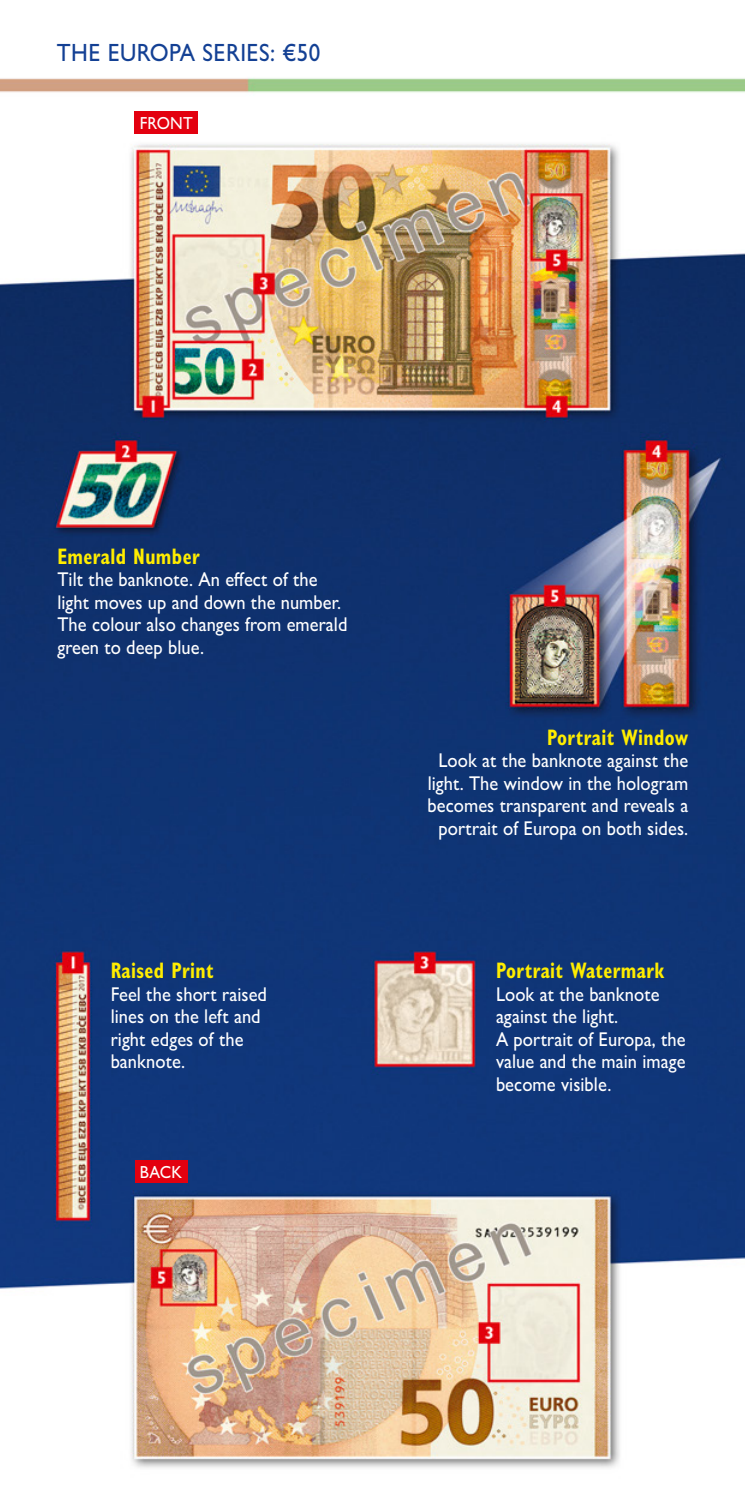
<style>
.page{position:relative;width:745px;height:1489px;background:#fff}
.page>*{position:absolute;margin:0;border:0;box-sizing:border-box;transform-origin:0 0}
.t1{font:500 25px "Gill Sans MT Pro";letter-spacing:.02em;color:#134094;scale:.92 1}
.t2{font:700 condensed 22.5px "Gill Sans MT Pro";letter-spacing:.02em;color:#ffed00;scale:.85 1}
.t3{font:500 20px/22.5px "Gill Sans MT Pro";letter-spacing:.005em;color:#fff;scale:.92 1}
.t4{font:500 17.5px "Gill Sans MT Pro";letter-spacing:.02em;color:#fff;scale:.92 1}
</style>
<div class="page">
<img style="left:0;top:78px;width:744px;height:1390px">
<div style="left:134px;top:112px;width:64px;height:22px;background:#e3000f"></div>
<div style="left:135px;top:1160px;width:52px;height:22px;background:#e3000f"></div>
<p class="t1" style="left:57px;top:37px;width:288px">THE EUROPA SERIES: €50</p>
<p class="t4" style="left:140px;top:112px;width:59px">FRONT</p>
<p class="t2" style="left:57px;top:542px;width:169px">Emerald Number</p>
<p class="t3" style="left:57px;top:568px;width:316px">Tilt the banknote. An effect of the light moves up and down the number.<br>The colour also changes from emerald green to deep blue.</p>
<p class="t2" style="left:111px;top:957px;width:122px">Raised Print</p>
<p class="t3" style="left:111px;top:982px;width:171px">Feel the short raised lines on the left and right edges of the banknote.</p>
<p class="t4" style="left:140px;top:1161px;width:47px">BACK</p>
<p class="t2" style="left:546px;top:723px;width:167px">Portrait Window</p>
<p class="t3" style="left:427px;top:749px;width:285px;text-align:center">Look at the banknote against the light. The window in the hologram becomes transparent and reveals a portrait of Europa on both sides.</p>
<p class="t2" style="left:495px;top:957px;width:199px">Portrait Watermark</p>
<p class="t3" style="left:495px;top:982px;width:208px">Look at the banknote against the light.<br>A portrait of Europa, the value and the main image become visible.</p>
</div>
